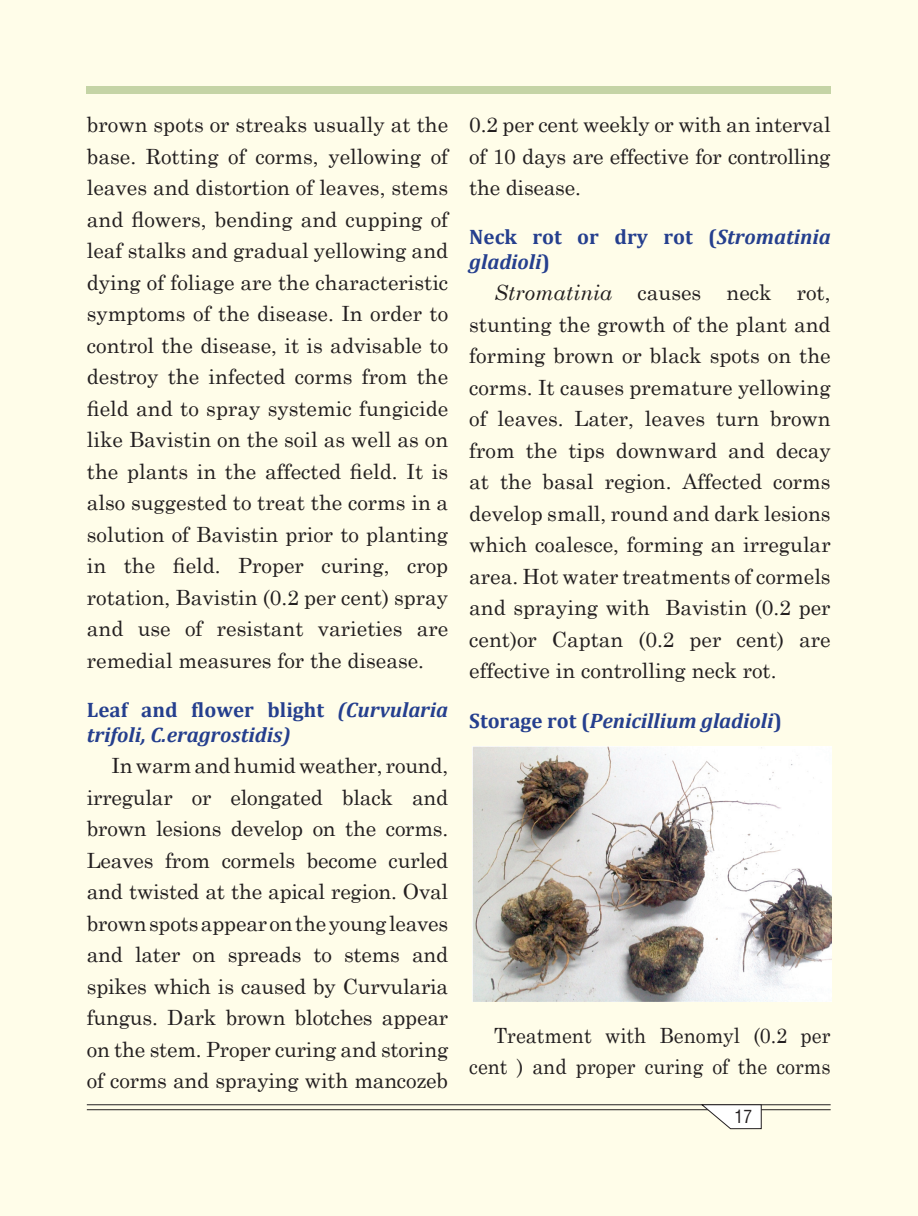
<style>
.page{position:relative;width:918px;height:1216px;background:#fff}
.page>*{position:absolute;margin:0;border:0;box-sizing:border-box;transform-origin:0 0}
.t1{font:21px/31.5px "Century Schoolbook";color:#231f20;text-align:justify}
.titles{font:italic 700 21px/24.5px "Cambria";color:#253f8e}
.t2{font:21px/31.5px "Century Schoolbook";color:#231f20;text-align:right;scale:.94 1}
.t3{font:condensed 17.5px "Swiss 721 BT";color:#231f20}
.s1{font-style:normal}
.s2{font-style:italic}
</style>
<div class="page">
<div style="left:0;top:0;width:918px;height:1215px;background:#fffde9"></div>
<hr style="left:87px;top:1104px;width:743px;height:1px;background:#231f20">
<hr style="left:87px;top:1109px;width:743px;height:1px;background:#231f20">
<svg style="left:699px;top:1104px;width:63px;height:25px"></svg>
<div style="left:87px;top:87px;width:744px;height:7px;background:#c5d4a6"></div>
<img style="left:472px;top:747px;width:359px;height:254px">
<p class="t1" style="left:87px;top:107px;width:363px">brown spots or streaks usually at the base. Rotting of corms, yellowing of leaves and distortion of leaves, stems and flowers, bending and cupping of leaf stalks and gradual yellowing and dying of foliage are the characteristic symptoms of the disease. In order to control the disease, it is advisable to destroy the infected corms from the field and to spray systemic fungicide like Bavistin on the soil as well as on the plants in the affected field. It is also suggested to treat the corms in a solution of Bavistin prior to planting in the field. Proper curing, crop rotation, Bavistin (0.2 per cent) spray and use of resistant varieties are remedial measures for the disease.</p>
<p class="titles" style="left:87px;top:697px;width:363px"><span class="s1">Leaf and flower blight</span> (Curvularia trifoli, C.eragrostidis)</p>
<p class="t1" style="left:87px;top:747px;width:363px;text-indent:25px">In warm and humid weather, round, irregular or elongated black and brown lesions develop on the corms.<br>Leaves from cormels become curled and twisted at the apical region. Oval brown spots appear on the young leaves and later on spreads to stems and spikes which is caused by Curvularia fungus. Dark brown blotches appear on the stem. Proper curing and storing of corms and spraying with mancozeb</p>
<p class="t1" style="left:469px;top:107px;width:363px">0.2 per cent weekly or with an interval of 10 days are effective for controlling the disease.</p>
<p class="titles" style="left:469px;top:224px;width:363px"><span class="s1">Neck rot or dry rot (</span>Stromatinia gladioli<span class="s1">)</span></p>
<p class="t1" style="left:469px;top:275px;width:363px;text-indent:25px"><span class="s2">Stromatinia</span> causes neck rot, stunting the growth of the plant and forming brown or black spots on the corms. It causes premature yellowing of leaves. Later, leaves turn brown from the tips downward and decay at the basal region. Affected corms develop small, round and dark lesions which coalesce, forming an irregular area. Hot water treatments of cormels and spraying with Bavistin (0.2 per cent)or Captan (0.2 per cent) are effective in controlling neck rot.</p>
<p class="titles" style="left:469px;top:707px;width:314px"><span class="s1">Storage rot (</span>Penicillium gladioli<span class="s1">)</span></p>
<p class="t2" style="left:469px;top:1017px;width:386px">Treatment with Benomyl (0.2 per cent ) and proper curing of the corms</p>
<p class="t3" style="left:734px;top:1105px;width:19px">17</p>
</div>
